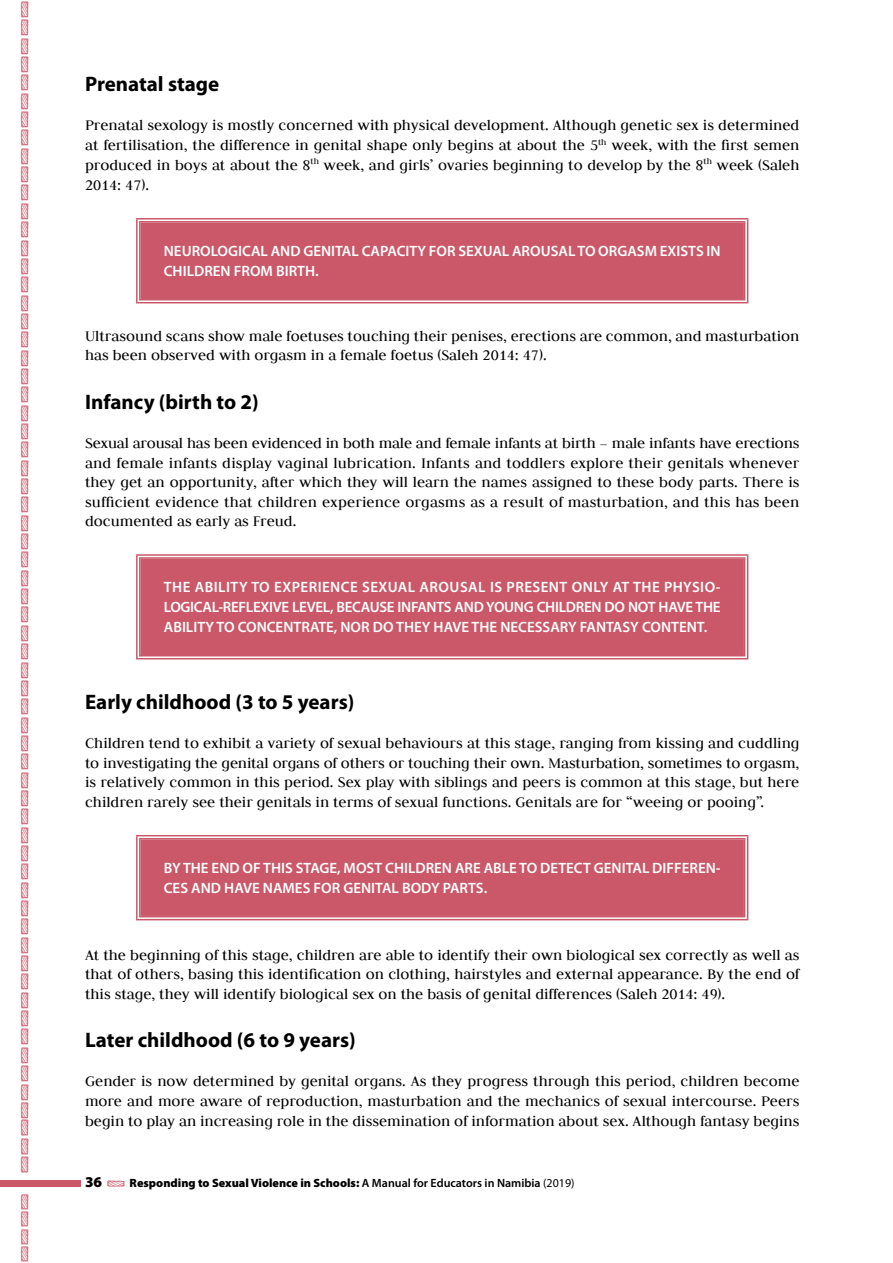
<style>
.page{position:relative;width:893px;height:1263px;background:#fff}
.page>*{position:absolute;margin:0;border:0;box-sizing:border-box;transform-origin:0 0}
.t1{font:46.8px "KG Second Chances Sketch";color:#ca5868}
.t2{font:700 21px "Myriad Pro";color:#000}
.t3{font:16.5px/19.5px "Judson";color:#000;text-align:justify}
.t4{font:600 15px/19.8px "Myriad Pro";color:#fff}
.t5{font:900 15px "Myriad Pro";color:#000}
.t6{font:900 12px "Myriad Pro";color:#000}
.s1{color:#fff}
.s2{font-weight:600}
.s3{font-weight:400}
</style>
<div class="page">
<svg style="left:107px;top:1180px;width:18px;height:6px"></svg>
<div style="left:0;top:1180px;width:80px;height:6px;background:#ca5868"></div>
<div style="left:138px;top:220px;width:608px;height:81px;background:#ca5868"></div>
<svg style="left:138px;top:219px;width:609px;height:3px"></svg>
<div style="left:136px;top:222px;width:5px;height:77px;background:#fff"></div>
<svg style="left:745px;top:222px;width:2px;height:77px"></svg>
<svg style="left:138px;top:299px;width:609px;height:3px"></svg>
<hr style="left:136px;top:218px;width:612px;height:1px;background:#ca5868">
<hr style="left:139px;top:221px;width:606px;height:1px;background:#ca5868">
<hr style="left:136px;top:219px;width:2px;height:83px;background:#ca5868">
<hr style="left:139px;top:222px;width:2px;height:77px;background:#ca5868">
<hr style="left:747px;top:219px;width:1px;height:83px;background:#ca5868">
<hr style="left:139px;top:299px;width:606px;height:1px;background:#ca5868">
<hr style="left:136px;top:302px;width:612px;height:1px;background:#ca5868">
<div style="left:138px;top:556px;width:608px;height:101px;background:#ca5868"></div>
<div style="left:136px;top:554px;width:612px;height:5px;background:#fff"></div>
<div style="left:136px;top:559px;width:5px;height:96px;background:#fff"></div>
<svg style="left:745px;top:559px;width:2px;height:96px"></svg>
<svg style="left:138px;top:655px;width:609px;height:3px"></svg>
<hr style="left:136px;top:554px;width:612px;height:2px;background:#ca5868">
<hr style="left:139px;top:557px;width:606px;height:2px;background:#ca5868">
<hr style="left:136px;top:556px;width:2px;height:102px;background:#ca5868">
<hr style="left:139px;top:559px;width:2px;height:96px;background:#ca5868">
<hr style="left:747px;top:556px;width:1px;height:102px;background:#ca5868">
<hr style="left:139px;top:655px;width:606px;height:1px;background:#ca5868">
<hr style="left:136px;top:658px;width:612px;height:1px;background:#ca5868">
<div style="left:138px;top:837px;width:608px;height:81px;background:#ca5868"></div>
<svg style="left:138px;top:836px;width:609px;height:3px"></svg>
<div style="left:136px;top:839px;width:5px;height:77px;background:#fff"></div>
<svg style="left:745px;top:839px;width:2px;height:77px"></svg>
<svg style="left:138px;top:916px;width:609px;height:3px"></svg>
<hr style="left:136px;top:835px;width:612px;height:1px;background:#ca5868">
<hr style="left:139px;top:838px;width:606px;height:1px;background:#ca5868">
<hr style="left:136px;top:836px;width:2px;height:83px;background:#ca5868">
<hr style="left:139px;top:839px;width:2px;height:77px;background:#ca5868">
<hr style="left:747px;top:836px;width:1px;height:83px;background:#ca5868">
<hr style="left:139px;top:916px;width:606px;height:1px;background:#ca5868">
<hr style="left:136px;top:919px;width:612px;height:1px;background:#ca5868">
<h1 class="t1" style="left:54px;top:0;width:1264px;rotate:90deg">----------------------------------------------------------------<span class="s1">-</span>----</h1>
<p class="t2" style="left:85px;top:70px;width:136px">Prenatal stage</p>
<p class="t3" style="left:85px;top:115px;width:716px">Prenatal sexology is mostly concerned with physical development. Although genetic sex is determined at fertilisation, the difference in genital shape only begins at about the 5<sup>th</sup> week, with the first semen produced in boys at about the 8<sup>th</sup> week, and girls’ ovaries beginning to develop by the 8<sup>th</sup> week (Saleh 2014: 47).</p>
<p class="t4" style="left:164px;top:241px;width:558px">NEUROLOGICAL AND GENITAL CAPACITY FOR SEXUAL AROUSAL TO ORGASM EXISTS IN<br>CHILDREN FROM BIRTH.</p>
<p class="t3" style="left:85px;top:326px;width:716px">Ultrasound scans show male foetuses touching their penises, erections are common, and masturbation has been observed with orgasm in a female foetus (Saleh 2014: 47).</p>
<p class="t2" style="left:85px;top:388px;width:175px">Infancy (birth to 2)</p>
<p class="t3" style="left:85px;top:433px;width:716px">Sexual arousal has been evidenced in both male and female infants at birth – male infants have erections and female infants display vaginal lubrication. Infants and toddlers explore their genitals whenever they get an opportunity, after which they will learn the names assigned to these body parts. There is sufficient evidence that children experience orgasms as a result of masturbation, and this has been documented as early as Freud.</p>
<p class="t4" style="left:164px;top:577px;width:558px;text-align:justify">THE ABILITY TO EXPERIENCE SEXUAL AROUSAL IS PRESENT ONLY AT THE PHYSIO-LOGICAL-REFLEXIVE LEVEL, BECAUSE INFANTS AND YOUNG CHILDREN DO NOT HAVE THE ABILITY TO CONCENTRATE, NOR DO THEY HAVE THE NECESSARY FANTASY CONTENT.</p>
<p class="t2" style="left:85px;top:688px;width:271px">Early childhood (3 to 5 years)</p>
<p class="t3" style="left:85px;top:733px;width:716px">Children tend to exhibit a variety of sexual behaviours at this stage, ranging from kissing and cuddling to investigating the genital organs of others or touching their own. Masturbation, sometimes to orgasm, is relatively common in this period. Sex play with siblings and peers is common at this stage, but here children rarely see their genitals in terms of sexual functions. Genitals are for “weeing or pooing”.</p>
<p class="t4" style="left:164px;top:857px;width:557px">BY THE END OF THIS STAGE, MOST CHILDREN ARE ABLE TO DETECT GENITAL DIFFEREN-<br>CES AND HAVE NAMES FOR GENITAL BODY PARTS.</p>
<p class="t3" style="left:85px;top:944px;width:716px">At the beginning of this stage, children are able to identify their own biological sex correctly as well as that of others, basing this identification on clothing, hairstyles and external appearance. By the end of this stage, they will identify biological sex on the basis of genital differences (Saleh 2014: 49).</p>
<p class="t2" style="left:85px;top:1027px;width:272px">Later childhood (6 to 9 years)</p>
<p class="t3" style="left:85px;top:1071px;width:716px">Gender is now determined by genital organs. As they progress through this period, children become more and more aware of reproduction, masturbation and the mechanics of sexual intercourse. Peers begin to play an increasing role in the dissemination of information about sex. Although fantasy begins</p>
<p class="t5" style="left:85px;top:1171px;width:19px">36</p>
<p class="t6" style="left:130px;top:1174px;width:446px">Responding to Sexual Violence in Schools: <span class="s2">A Manual for Educators in Namibia</span> <span class="s3">(2019)</span></p>
</div>
